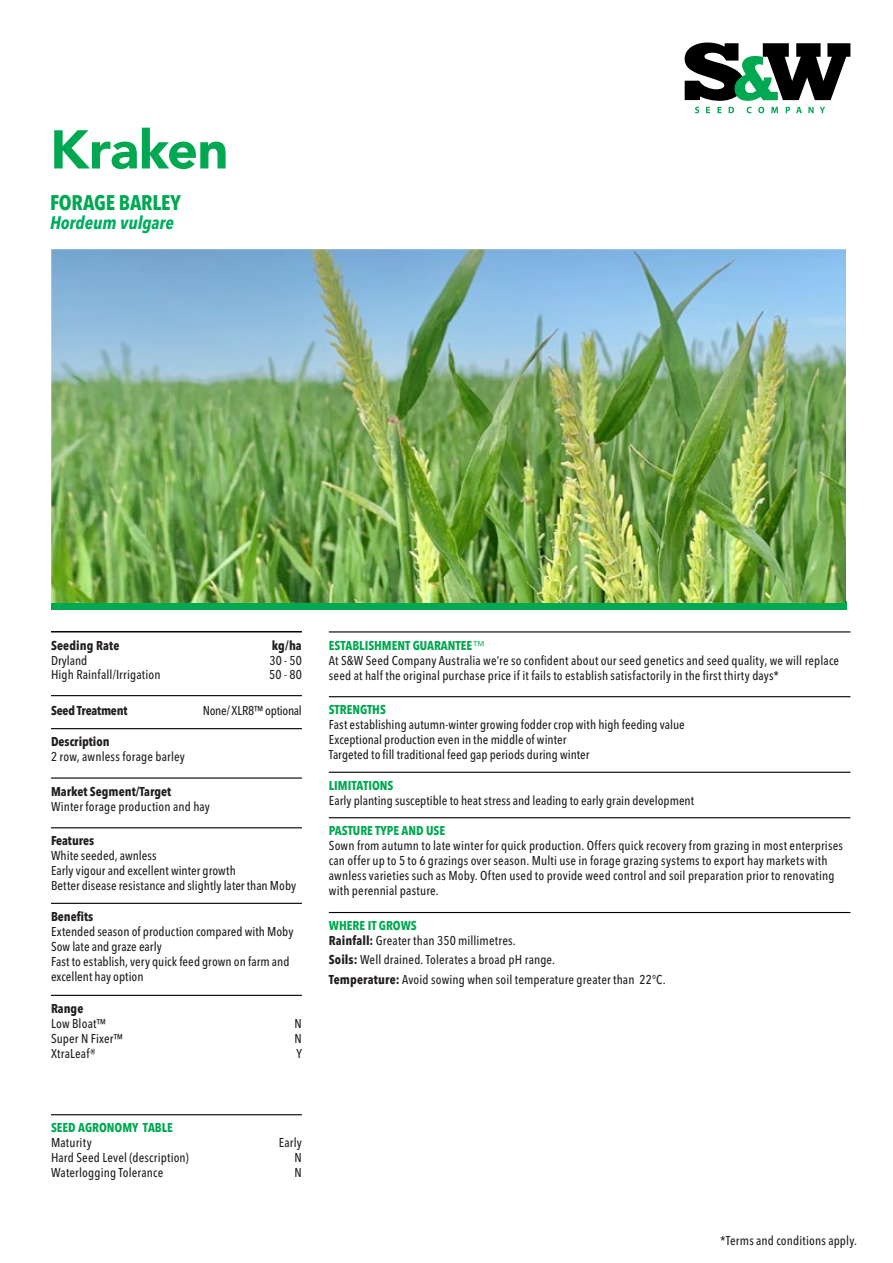
<style>
.page{position:relative;width:893px;height:1263px;background:#fff}
.page>*{position:absolute;margin:0;border:0;box-sizing:border-box;transform-origin:0 0}
.t1{font:900 54px "Avenir LT Pro";letter-spacing:-.01em;color:#00a851}
.t2{font:700 condensed 21px "Avenir Next LT Pro";letter-spacing:-.01em;color:#00a851}
.t3{font:italic 700 condensed 18px "Avenir Next LT Pro";color:#00ac60}
.t4{font:500 condensed 12.75px/15px "Avenir Next LT Pro";letter-spacing:.01em;color:#231f20}
.t5{font:700 condensed 12.75px "Avenir Next LT Pro";color:#231f20}
.t6{font:700 condensed 12.75px "Avenir Next LT Pro";color:#00a851}
.t7{font:500 condensed 12.75px "Avenir Next LT Pro";letter-spacing:-.02em;color:#231f20}
.t8{font:700 condensed 12.75px "Avenir Next LT Pro";letter-spacing:-.02em;color:#231f20}
.s1{font-weight:700;color:#00a851}
.s2{font-family:"Avenir LT Pro";font-weight:300;font-stretch:normal;color:#00a851}
.s3{font-weight:700}
</style>
<div class="page">
<svg style="left:685px;top:43px;width:165px;height:58px"></svg>
<svg style="left:695px;top:107px;width:4px;height:6px"></svg>
<svg style="left:706px;top:107px;width:4px;height:6px"></svg>
<svg style="left:717px;top:107px;width:4px;height:6px"></svg>
<svg style="left:729px;top:107px;width:5px;height:6px"></svg>
<svg style="left:747px;top:107px;width:4px;height:6px"></svg>
<svg style="left:758px;top:107px;width:6px;height:6px"></svg>
<svg style="left:771px;top:107px;width:7px;height:6px"></svg>
<svg style="left:786px;top:107px;width:4px;height:6px"></svg>
<svg style="left:796px;top:107px;width:6px;height:6px"></svg>
<svg style="left:808px;top:107px;width:6px;height:6px"></svg>
<svg style="left:820px;top:107px;width:5px;height:6px"></svg>
<hr style="left:51px;top:631px;width:251px;height:1px;background:#000">
<hr style="left:51px;top:695px;width:251px;height:1px;background:#000">
<hr style="left:51px;top:728px;width:251px;height:1px;background:#000">
<hr style="left:51px;top:777px;width:251px;height:2px;background:#000">
<hr style="left:51px;top:827px;width:251px;height:1px;background:#000">
<hr style="left:51px;top:903px;width:251px;height:1px;background:#000">
<hr style="left:51px;top:995px;width:251px;height:1px;background:#000">
<hr style="left:329px;top:631px;width:521px;height:1px;background:#000">
<hr style="left:329px;top:696px;width:521px;height:1px;background:#000">
<hr style="left:329px;top:772px;width:521px;height:1px;background:#000">
<hr style="left:329px;top:817px;width:521px;height:1px;background:#000">
<hr style="left:329px;top:912px;width:521px;height:1px;background:#000">
<hr style="left:51px;top:1114px;width:251px;height:1px;background:#000">
<div style="left:51px;top:602px;width:795px;height:8px;background:#00a851"></div>
<img style="left:52px;top:249px;width:793px;height:353px">
<h1 class="t1" style="left:50px;top:117px;width:180px">Kraken</h1>
<h2 class="t2" style="left:50px;top:190px;width:132px">FORAGE BARLEY</h2>
<h3 class="t3" style="left:50px;top:212px;width:125px">Hordeum vulgare</h3>
<p class="t5" style="left:51px;top:637px;width:70px">Seeding Rate</p>
<p class="t5" style="left:272px;top:637px;width:32px">kg/ha</p>
<p class="t4" style="left:51px;top:652px;width:38px">Dryland</p>
<p class="t4" style="left:270px;top:652px;width:34px">30 - 50</p>
<p class="t4" style="left:51px;top:667px;width:111px">High Rainfall/Irrigation</p>
<p class="t4" style="left:269px;top:667px;width:34px">50 - 80</p>
<p class="t8" style="left:51px;top:703px;width:78px">Seed Treatment</p>
<p class="t7" style="left:203px;top:703px;width:101px">None/ XLR8™ optional</p>
<p class="t5" style="left:51px;top:733px;width:60px">Description</p>
<p class="t4" style="left:51px;top:749px;width:135px">2 row, awnless forage barley</p>
<p class="t5" style="left:51px;top:783px;width:122px">Market Segment/Target</p>
<p class="t4" style="left:51px;top:799px;width:160px">Winter forage production and hay</p>
<p class="t5" style="left:51px;top:833px;width:45px">Features</p>
<p class="t4" style="left:51px;top:848px;width:247px">White seeded, awnless<br>Early vigour and excellent winter growth<br>Better disease resistance and slightly later than Moby</p>
<p class="t5" style="left:51px;top:908px;width:44px">Benefits</p>
<p class="t4" style="left:51px;top:924px;width:244px">Extended season of production compared with Moby Sow late and graze early<br>Fast to establish, very quick feed grown on farm and excellent hay option</p>
<p class="t5" style="left:51px;top:1000px;width:34px">Range</p>
<p class="t4" style="left:51px;top:1016px;width:57px">Low Bloat™</p>
<p class="t4" style="left:295px;top:1016px;width:9px">N</p>
<p class="t4" style="left:51px;top:1031px;width:74px">Super N Fixer™</p>
<p class="t4" style="left:295px;top:1031px;width:9px">N</p>
<p class="t4" style="left:51px;top:1046px;width:46px">XtraLeaf®</p>
<p class="t4" style="left:296px;top:1046px;width:7px">Y</p>
<p class="t6" style="left:51px;top:1120px;width:123px">SEED AGRONOMY TABLE</p>
<p class="t4" style="left:51px;top:1135px;width:42px">Maturity</p>
<p class="t4" style="left:279px;top:1135px;width:25px">Early</p>
<p class="t4" style="left:51px;top:1150px;width:139px">Hard Seed Level (description)</p>
<p class="t4" style="left:295px;top:1150px;width:9px">N</p>
<p class="t4" style="left:51px;top:1165px;width:114px">Waterlogging Tolerance</p>
<p class="t4" style="left:295px;top:1165px;width:9px">N</p>
<p class="t4" style="left:329px;top:637px;width:512px"><span class="s1">ESTABLISHMENT GUARANTEE</span><span class="s2">™<br></span>At S&amp;W Seed Company Australia we’re so confident about our seed genetics and seed quality, we will replace seed at half the original purchase price if it fails to establish satisfactorily in the first thirty days*</p>
<p class="t6" style="left:329px;top:702px;width:59px">STRENGTHS</p>
<p class="t4" style="left:329px;top:717px;width:357px">Fast establishing autumn-winter growing fodder crop with high feeding value<br>Exceptional production even in the middle of winter<br>Targeted to fill traditional feed gap periods during winter</p>
<p class="t6" style="left:329px;top:777px;width:66px">LIMITATIONS</p>
<p class="t4" style="left:329px;top:793px;width:367px">Early planting susceptible to heat stress and leading to early grain development</p>
<p class="t6" style="left:329px;top:823px;width:118px">PASTURE TYPE AND USE</p>
<p class="t4" style="left:329px;top:838px;width:516px">Sown from autumn to late winter for quick production. Offers quick recovery from grazing in most enterprises can offer up to 5 to 6 grazings over season. Multi use in forage grazing systems to export hay markets with awnless varieties such as Moby. Often used to provide weed control and soil preparation prior to renovating with perennial pasture.</p>
<p class="t4" style="left:329px;top:918px;width:188px"><span class="s1">WHERE IT GROWS<br></span><span class="s3">Rainfall:</span> Greater than 350 millimetres.</p>
<p class="t4" style="left:329px;top:950px;width:338px;line-height:19.2px"><span class="s3">Soils:</span> Well drained. Tolerates a broad pH range.<br><span class="s3">Temperature:</span> Avoid sowing when soil temperature greater than 22°C.</p>
<p class="t4" style="left:720px;top:1233px;width:139px">*Terms and conditions apply.</p>
</div>
